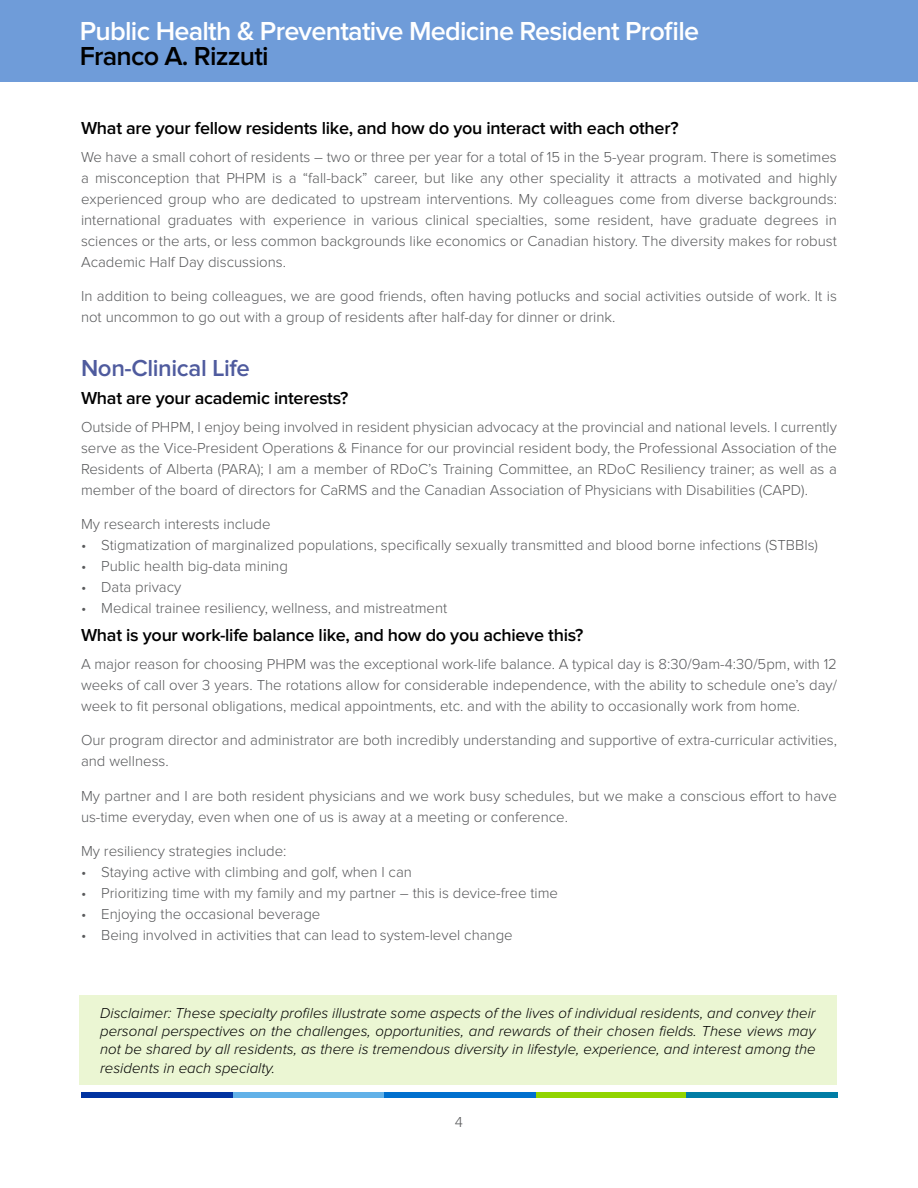
<style>
.page{position:relative;width:918px;height:1188px;background:#fff}
.page>*{position:absolute;margin:0;border:0;box-sizing:border-box;transform-origin:0 0}
.t1{font:600 27px "Proxima Nova";letter-spacing:-.025em;color:#fff}
.t2{font:600 27px "Proxima Nova";letter-spacing:-.03em;color:#000}
.t3{font:600 24px "Proxima Nova";letter-spacing:-.015em;color:#4f5b9e}
.t4{font:600 18px "Proxima Nova";letter-spacing:-.015em;color:#000}
.t5{font:300 15px/21px "Proxima Nova";color:#58595b;text-align:justify}
.t6{font:italic 300 15px/18px "Proxima Nova";color:#000;text-align:justify}
</style>
<div class="page">
<div style="left:82px;top:1092px;width:151px;height:5px;background:#0033a1"></div>
<div style="left:233px;top:1092px;width:151px;height:5px;background:#61b1e8"></div>
<div style="left:384px;top:1092px;width:152px;height:5px;background:#0070ce"></div>
<div style="left:536px;top:1092px;width:151px;height:5px;background:#91d400"></div>
<div style="left:686px;top:1092px;width:152px;height:5px;background:#007da5"></div>
<div style="left:0;top:0;width:918px;height:81px;background:#6f9cd9"></div>
<div style="left:80px;top:995px;width:757px;height:89px;background:#ebf6d3"></div>
<h1 class="t1" style="left:80px;top:16px;width:621px">Public Health &amp; Preventative Medicine Resident Profile</h1>
<h1 class="t2" style="left:80px;top:41px;width:190px">Franco A. Rizzuti</h1>
<p class="t4" style="left:81px;top:118px;width:599px">What are your fellow residents like, and how do you interact with each other?</p>
<p class="t5" style="left:81px;top:147px;width:758px">We have a small cohort of residents – two or three per year for a total of 15 in the 5-year program. There is sometimes a misconception that PHPM is a “fall-back” career, but like any other speciality it attracts a motivated and highly experienced group who are dedicated to upstream interventions. My colleagues come from diverse backgrounds: international graduates with experience in various clinical specialties, some resident, have graduate degrees in sciences or the arts, or less common backgrounds like economics or Canadian history. The diversity makes for robust Academic Half Day discussions.</p>
<p class="t5" style="left:81px;top:286px;width:758px">In addition to being colleagues, we are good friends, often having potlucks and social activities outside of work. It is not uncommon to go out with a group of residents after half-day for dinner or drink.</p>
<h2 class="t3" style="left:81px;top:355px;width:171px">Non-Clinical Life</h2>
<p class="t4" style="left:81px;top:388px;width:269px">What are your academic interests?</p>
<p class="t5" style="left:81px;top:417px;width:758px">Outside of PHPM, I enjoy being involved in resident physician advocacy at the provincial and national levels. I currently serve as the Vice-President Operations &amp; Finance for our provincial resident body, the Professional Association of the Residents of Alberta (PARA); I am a member of RDoC’s Training Committee, an RDoC Resiliency trainer; as well as a member of the board of directors for CaRMS and the Canadian Association of Physicians with Disabilities (CAPD).</p>
<p class="t5" style="left:81px;top:514px;width:191px">My research interests include</p>
<p class="t5" style="left:81px;top:535px;width:738px">• Stigmatization of marginalized populations, specifically sexually transmitted and blood borne infections (STBBIs)</p>
<p class="t5" style="left:81px;top:556px;width:208px">• Public health big-data mining</p>
<p class="t5" style="left:81px;top:577px;width:102px">• Data privacy</p>
<p class="t5" style="left:81px;top:598px;width:368px">• Medical trainee resiliency, wellness, and mistreatment</p>
<p class="t4" style="left:81px;top:625px;width:504px">What is your work-life balance like, and how do you achieve this?</p>
<p class="t5" style="left:81px;top:654px;width:758px">A major reason for choosing PHPM was the exceptional work-life balance. A typical day is 8:30/9am-4:30/5pm, with 12 weeks of call over 3 years. The rotations allow for considerable independence, with the ability to schedule one’s day/ week to fit personal obligations, medical appointments, etc. and with the ability to occasionally work from home.</p>
<p class="t5" style="left:81px;top:730px;width:758px">Our program director and administrator are both incredibly understanding and supportive of extra-curricular activities, and wellness.</p>
<p class="t5" style="left:81px;top:786px;width:757px">My partner and I are both resident physicians and we work busy schedules, but we make a conscious effort to have us-time everyday, even when one of us is away at a meeting or conference.</p>
<p class="t5" style="left:81px;top:841px;width:207px">My resiliency strategies include:</p>
<p class="t5" style="left:81px;top:862px;width:332px">• Staying active with climbing and golf, when I can</p>
<p class="t5" style="left:81px;top:883px;width:479px">• Prioritizing time with my family and my partner – this is device-free time</p>
<p class="t5" style="left:81px;top:904px;width:241px">• Enjoying the occasional beverage</p>
<p class="t5" style="left:81px;top:925px;width:433px">• Being involved in activities that can lead to system-level change</p>
<p class="t6" style="left:100px;top:1004px;width:717px">Disclaimer: These specialty profiles illustrate some aspects of the lives of individual residents, and convey their personal perspectives on the challenges, opportunities, and rewards of their chosen fields. These views may not be shared by all residents, as there is tremendous diversity in lifestyle, experience, and interest among the</p>
<p class="t6" style="left:100px;top:1060px;width:177px">residents in each specialty.</p>
<p class="t5" style="left:455px;top:1112px;width:10px">4</p>
</div>
